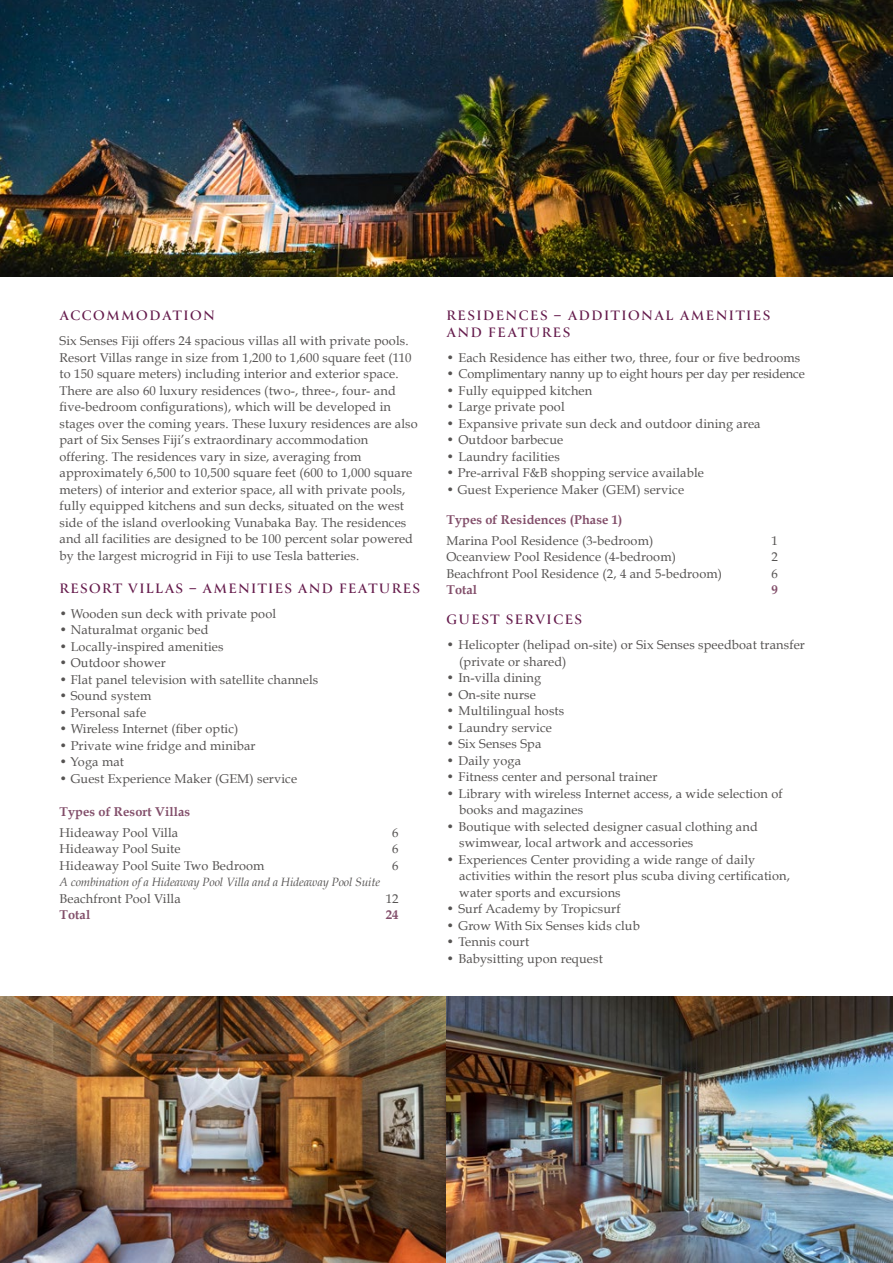
<style>
.page{position:relative;width:893px;height:1263px;background:#fff}
.page>*{position:absolute;margin:0;border:0;box-sizing:border-box;transform-origin:0 0}
.t1{font:700 15px/16.5px "Canto";letter-spacing:.1em;color:#641a4b}
.t2{font:12.75px/16.5px "Book Antiqua";letter-spacing:.01em;color:#555352}
.t3{font:700 12.75px "Book Antiqua";letter-spacing:.005em;color:#824e6a}
.t4{font:12.75px "Book Antiqua";letter-spacing:-.01em;color:#555352}
.t5{font:italic 12px "Book Antiqua";letter-spacing:-.01em;color:#555352}
</style>
<div class="page">
<img style="left:0;top:0;width:893px;height:276px">
<img style="left:0;top:996px;width:893px;height:267px">
<p class="t1" style="left:60px;top:308px;width:157px">ACCOMMODATION</p>
<p class="t2" style="left:60px;top:333px;width:360px">Six Senses Fiji offers 24 spacious villas all with private pools.<br>Resort Villas range in size from 1,200 to 1,600 square feet (110 to 150 square meters) including interior and exterior space.<br>There are also 60 luxury residences (two-, three-, four- and five-bedroom configurations), which will be developed in stages over the coming years. These luxury residences are also part of Six Senses Fiji’s extraordinary accommodation offering. The residences vary in size, averaging from approximately 6,500 to 10,500 square feet (600 to 1,000 square meters) of interior and exterior space, all with private pools, fully equipped kitchens and sun decks, situated on the west side of the island overlooking Vunabaka Bay. The residences and all facilities are designed to be 100 percent solar powered by the largest microgrid in Fiji to use Tesla batteries.</p>
<p class="t1" style="left:60px;top:580px;width:362px">RESORT VILLAS – AMENITIES AND FEATURES</p>
<p class="t2" style="left:60px;top:605px;width:218px">• Wooden sun deck with private pool</p>
<p class="t2" style="left:60px;top:622px;width:150px">• Naturalmat organic bed</p>
<p class="t2" style="left:60px;top:638px;width:165px">• Locally-inspired amenities</p>
<p class="t2" style="left:60px;top:655px;width:108px">• Outdoor shower</p>
<p class="t2" style="left:60px;top:671px;width:260px">• Flat panel television with satellite channels</p>
<p class="t2" style="left:60px;top:688px;width:93px">• Sound system</p>
<p class="t2" style="left:60px;top:704px;width:88px">• Personal safe</p>
<p class="t2" style="left:60px;top:721px;width:180px">• Wireless Internet (fiber optic)</p>
<p class="t2" style="left:60px;top:737px;width:198px">• Private wine fridge and minibar</p>
<p class="t2" style="left:60px;top:754px;width:66px">• Yoga mat</p>
<p class="t2" style="left:60px;top:770px;width:239px">• Guest Experience Maker (GEM) service</p>
<p class="t3" style="left:60px;top:804px;width:132px">Types of Resort Villas</p>
<p class="t2" style="left:60px;top:824px;width:120px">Hideaway Pool Villa</p>
<p class="t2" style="left:392px;top:824px;width:8px">6</p>
<p class="t2" style="left:60px;top:840px;width:123px">Hideaway Pool Suite</p>
<p class="t2" style="left:392px;top:840px;width:8px">6</p>
<p class="t2" style="left:60px;top:857px;width:206px">Hideaway Pool Suite Two Bedroom</p>
<p class="t2" style="left:392px;top:857px;width:8px">6</p>
<p class="t5" style="left:60px;top:875px;width:322px">A combination of a Hideaway Pool Villa and a Hideaway Pool Suite</p>
<p class="t2" style="left:60px;top:890px;width:123px">Beachfront Pool Villa</p>
<p class="t2" style="left:386px;top:890px;width:14px">12</p>
<p class="t3" style="left:60px;top:907px;width:32px">Total</p>
<p class="t3" style="left:386px;top:907px;width:14px">24</p>
<p class="t1" style="left:446px;top:308px;width:325px">RESIDENCES – ADDITIONAL AMENITIES<br>AND FEATURES</p>
<p class="t2" style="left:446px;top:349px;width:355px">• Each Residence has either two, three, four or five bedrooms</p>
<p class="t4" style="left:446px;top:366px;width:360px">• Complimentary nanny up to eight hours per day per residence</p>
<p class="t2" style="left:446px;top:382px;width:147px">• Fully equipped kitchen</p>
<p class="t2" style="left:446px;top:399px;width:120px">• Large private pool</p>
<p class="t2" style="left:446px;top:415px;width:316px">• Expansive private sun deck and outdoor dining area</p>
<p class="t2" style="left:446px;top:432px;width:118px">• Outdoor barbecue</p>
<p class="t2" style="left:446px;top:448px;width:115px">• Laundry facilities</p>
<p class="t2" style="left:446px;top:465px;width:259px">• Pre-arrival F&amp;B shopping service available</p>
<p class="t2" style="left:446px;top:481px;width:239px">• Guest Experience Maker (GEM) service</p>
<p class="t3" style="left:446px;top:512px;width:178px">Types of Residences (Phase 1)</p>
<p class="t2" style="left:446px;top:532px;width:208px">Marina Pool Residence (3-bedroom)</p>
<p class="t2" style="left:772px;top:532px;width:8px">1</p>
<p class="t2" style="left:446px;top:548px;width:231px">Oceanview Pool Residence (4-bedroom)</p>
<p class="t2" style="left:772px;top:548px;width:8px">2</p>
<p class="t2" style="left:446px;top:565px;width:277px">Beachfront Pool Residence (2, 4 and 5-bedroom)</p>
<p class="t2" style="left:772px;top:565px;width:8px">6</p>
<p class="t3" style="left:446px;top:582px;width:32px">Total</p>
<p class="t3" style="left:772px;top:582px;width:8px">9</p>
<p class="t1" style="left:446px;top:611px;width:137px">GUEST SERVICES</p>
<p class="t2" style="left:459px;top:636px;width:347px;text-indent:-13px">• Helicopter (helipad on-site) or Six Senses speedboat transfer (private or shared)</p>
<p class="t2" style="left:446px;top:669px;width:96px">• In-villa dining</p>
<p class="t2" style="left:446px;top:686px;width:91px">• On-site nurse</p>
<p class="t2" style="left:446px;top:702px;width:119px">• Multilingual hosts</p>
<p class="t2" style="left:446px;top:719px;width:107px">• Laundry service</p>
<p class="t2" style="left:446px;top:735px;width:96px">• Six Senses Spa</p>
<p class="t2" style="left:446px;top:752px;width:76px">• Daily yoga</p>
<p class="t2" style="left:446px;top:768px;width:212px">• Fitness center and personal trainer</p>
<p class="t2" style="left:459px;top:785px;width:325px;text-indent:-13px">• Library with wireless Internet access, a wide selection of books and magazines</p>
<p class="t2" style="left:459px;top:818px;width:300px;text-indent:-13px">• Boutique with selected designer casual clothing and swimwear, local artwork and accessories</p>
<p class="t2" style="left:459px;top:851px;width:332px;text-indent:-13px">• Experiences Center providing a wide range of daily activities within the resort plus scuba diving certification, water sports and excursions</p>
<p class="t2" style="left:446px;top:900px;width:176px">• Surf Academy by Tropicsurf</p>
<p class="t2" style="left:446px;top:917px;width:195px">• Grow With Six Senses kids club</p>
<p class="t2" style="left:446px;top:933px;width:84px">• Tennis court</p>
<p class="t2" style="left:446px;top:950px;width:158px">• Babysitting upon request</p>
</div>
